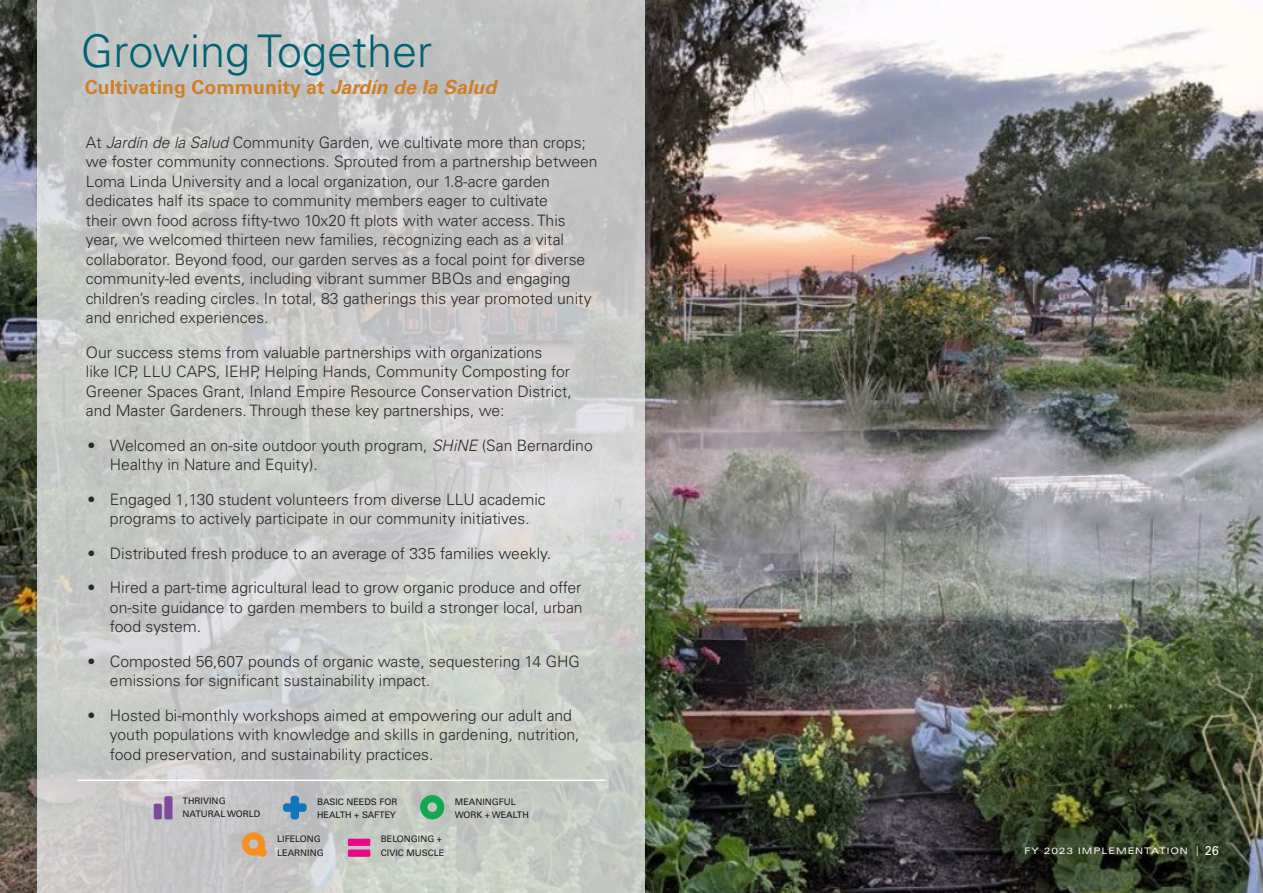
<style>
.page{position:relative;width:1263px;height:893px;background:#fff}
.page>*{position:absolute;margin:0;border:0;box-sizing:border-box;transform-origin:0 0}
.t1{font:300 45px "Univers";color:#016272}
.t2{font:700 19.5px "Univers";color:#ce8029}
.t3{font:300 15.75px/19.5px "Univers";color:#2d2926}
.t4{font:12.75px "Univers LT Std";color:#fff}
.t5{font:9px/13.5px "Univers";color:#1a1a1a}
.t6{font:expanded 9px "Univers";letter-spacing:.1em;color:#fff}
.s1{font-style:italic}
</style>
<div class="page">
<img style="left:0;top:0;width:1263px;height:893px">
<svg style="left:38px;top:0;width:607px;height:893px;background:#c8c9c8"></svg>
<hr style="left:78px;top:779px;width:527px;height:2px;background:#fff">
<svg style="left:420px;top:795px;width:24px;height:24px"></svg>
<div style="left:164px;top:796px;width:8px;height:23px;background:#7b4a9d;border-radius:2px"></div>
<div style="left:154px;top:804px;width:8px;height:15px;background:#7b4a9d;border-radius:2px"></div>
<svg style="left:283px;top:796px;width:24px;height:23px"></svg>
<svg style="left:242px;top:832px;width:25px;height:25px"></svg>
<div style="left:348px;top:839px;width:22px;height:7px;background:#ea078d"></div>
<div style="left:348px;top:849px;width:22px;height:8px;background:#ea078d"></div>
<h1 class="t1" style="left:81px;top:23px;width:353px">Growing Together</h1>
<p class="t2" style="left:85px;top:76px;width:413px">Cultivating Community at <span class="s1">Jardín de la Salud</span></p>
<p class="t3" style="left:86px;top:132px;width:513px">At <span class="s1">Jardín de la Salud</span> Community Garden, we cultivate more than crops; we foster community connections. Sprouted from a partnership between Loma Linda University and a local organization, our 1.8-acre garden dedicates half its space to community members eager to cultivate<br>their own food across fifty-two 10x20 ft plots with water access. This year, we welcomed thirteen new families, recognizing each as a vital collaborator. Beyond food, our garden serves as a focal point for diverse community-led events, including vibrant summer BBQs and engaging children’s reading circles. In total, 83 gatherings this year promoted unity and enriched experiences.</p>
<p class="t3" style="left:86px;top:342px;width:487px">Our success stems from valuable partnerships with organizations<br>like ICP, LLU CAPS, IEHP, Helping Hands, Community Composting for Greener Spaces Grant, Inland Empire Resource Conservation District, and Master Gardeners. Through these key partnerships, we:</p>
<p class="t3" style="left:110px;top:435px;width:484px;text-indent:-23px">• Welcomed an on-site outdoor youth program, <span class="s1">SHiNE</span> (San Bernardino<br>Healthy in Nature and Equity).</p>
<p class="t3" style="left:87px;top:489px;width:460px;text-align:center">• Engaged 1,130 student volunteers from diverse LLU academic programs to actively participate in our community initiatives.</p>
<p class="t3" style="left:87px;top:543px;width:465px">• Distributed fresh produce to an average of 335 families weekly.</p>
<p class="t3" style="left:110px;top:578px;width:474px;text-align:justify;text-indent:-23px">• Hired a part-time agricultural lead to grow organic produce and offer on-site guidance to garden members to build a stronger local, urban food system.</p>
<p class="t3" style="left:110px;top:651px;width:471px;text-indent:-23px">• Composted 56,607 pounds of organic waste, sequestering 14 GHG emissions for significant sustainability impact.</p>
<p class="t3" style="left:110px;top:705px;width:471px;text-indent:-23px">• Hosted bi-monthly workshops aimed at empowering our adult and youth populations with knowledge and skills in gardening, nutrition, food preservation, and sustainability practices.</p>
<p class="t5" style="left:183px;top:794px;width:79px">THRIVING<br>NATURAL WORLD</p>
<p class="t5" style="left:317px;top:795px;width:82px">BASIC NEEDS FOR<br>HEALTH + SAFTEY</p>
<p class="t5" style="left:277px;top:832px;width:48px">LIFELONG<br>LEARNING</p>
<p class="t5" style="left:381px;top:832px;width:65px">BELONGING +<br>CIVIC MUSCLE</p>
<p class="t5" style="left:455px;top:795px;width:76px">MEANINGFUL<br>WORK + WEALTH</p>
<p class="t6" style="left:1024px;top:845px;width:165px">FY 2023 IMPLEMENTATION</p>
<p class="t4" style="left:1205px;top:843px;width:16px">26</p>
</div>
